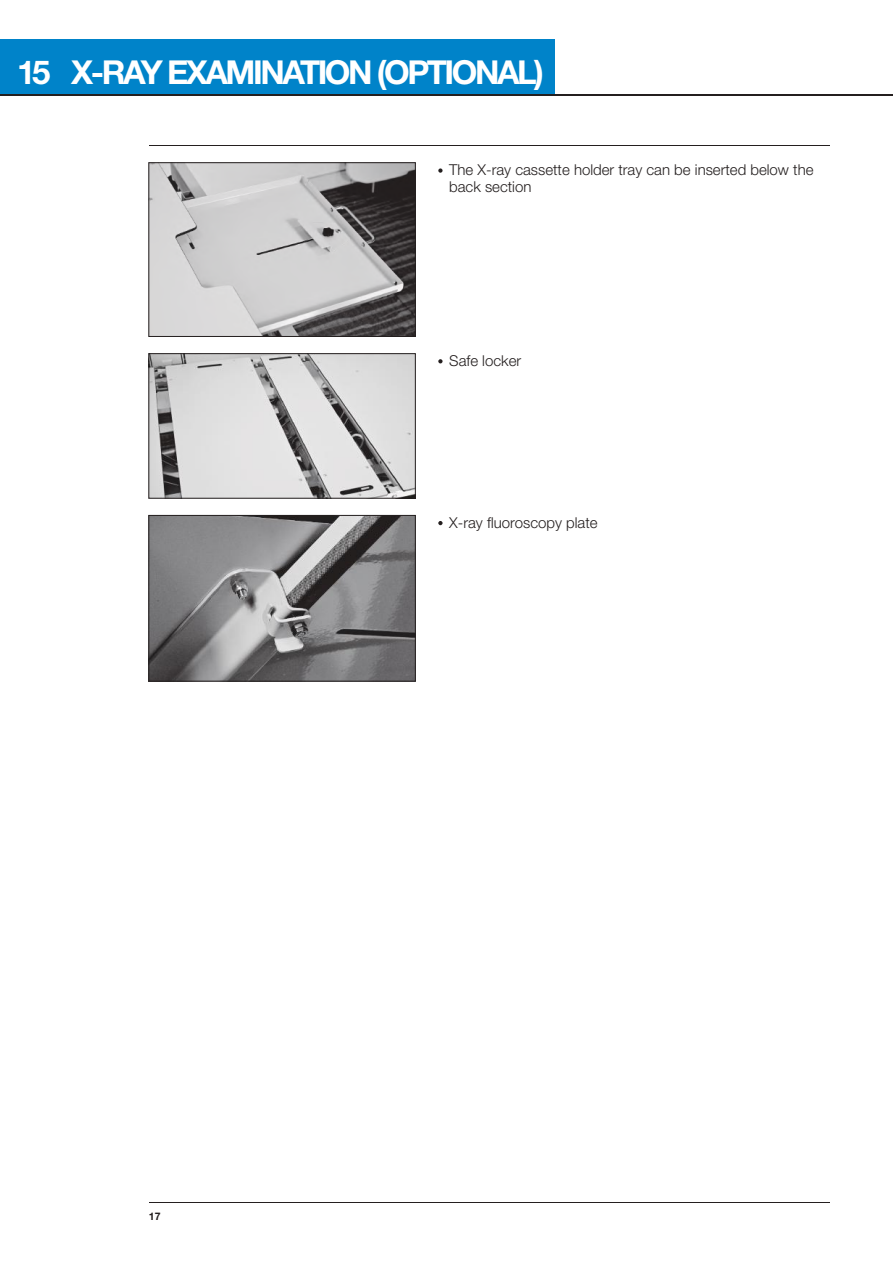
<style>
.page{position:relative;width:893px;height:1263px;background:#fff}
.page>*{position:absolute;margin:0;border:0;box-sizing:border-box;transform-origin:0 0}
.t1{font:700 33px "Helvetica Neue LT Std";letter-spacing:-.075em;color:#fff}
.t2{font:300 15px/16.5px "Helvetica Neue LT Std";color:#241f1f}
.t3{font:700 10.5px "Helvetica Neue LT Std";color:#241f1f}
</style>
<div class="page">
<div style="left:0;top:39px;width:554px;height:56px;background:#0083c9"></div>
<img style="left:150px;top:517px;width:264px;height:163px">
<img style="left:150px;top:355px;width:264px;height:142px">
<img style="left:150px;top:164px;width:264px;height:171px">
<hr style="left:149px;top:1202px;width:680px;height:1px;background:#241f1f">
<hr style="left:0;top:94px;width:893px;height:1px;background:#241f1f">
<hr style="left:149px;top:145px;width:680px;height:1px;background:#241f1f">
<svg style="left:438px;top:168px;width:5px;height:5px"></svg>
<svg style="left:438px;top:359px;width:5px;height:4px"></svg>
<svg style="left:438px;top:521px;width:5px;height:4px"></svg>
<div style="left:148px;top:162px;width:268px;height:175px;border:1px solid #241f1f"></div>
<div style="left:148px;top:353px;width:268px;height:146px;border:1px solid #241f1f"></div>
<div style="left:148px;top:515px;width:268px;height:167px;border:1px solid #241f1f"></div>
<h1 class="t1" style="left:17px;top:52px;width:528px">15 X-RAY EXAMINATION (OPTIONAL)</h1>
<p class="t2" style="left:449px;top:161px;width:366px">The X-ray cassette holder tray can be inserted below the back section</p>
<p class="t2" style="left:449px;top:352px;width:73px">Safe locker</p>
<p class="t3" style="left:149px;top:1210px;width:13px">17</p>
<p class="t2" style="left:449px;top:514px;width:150px">X-ray fluoroscopy plate</p>
</div>
